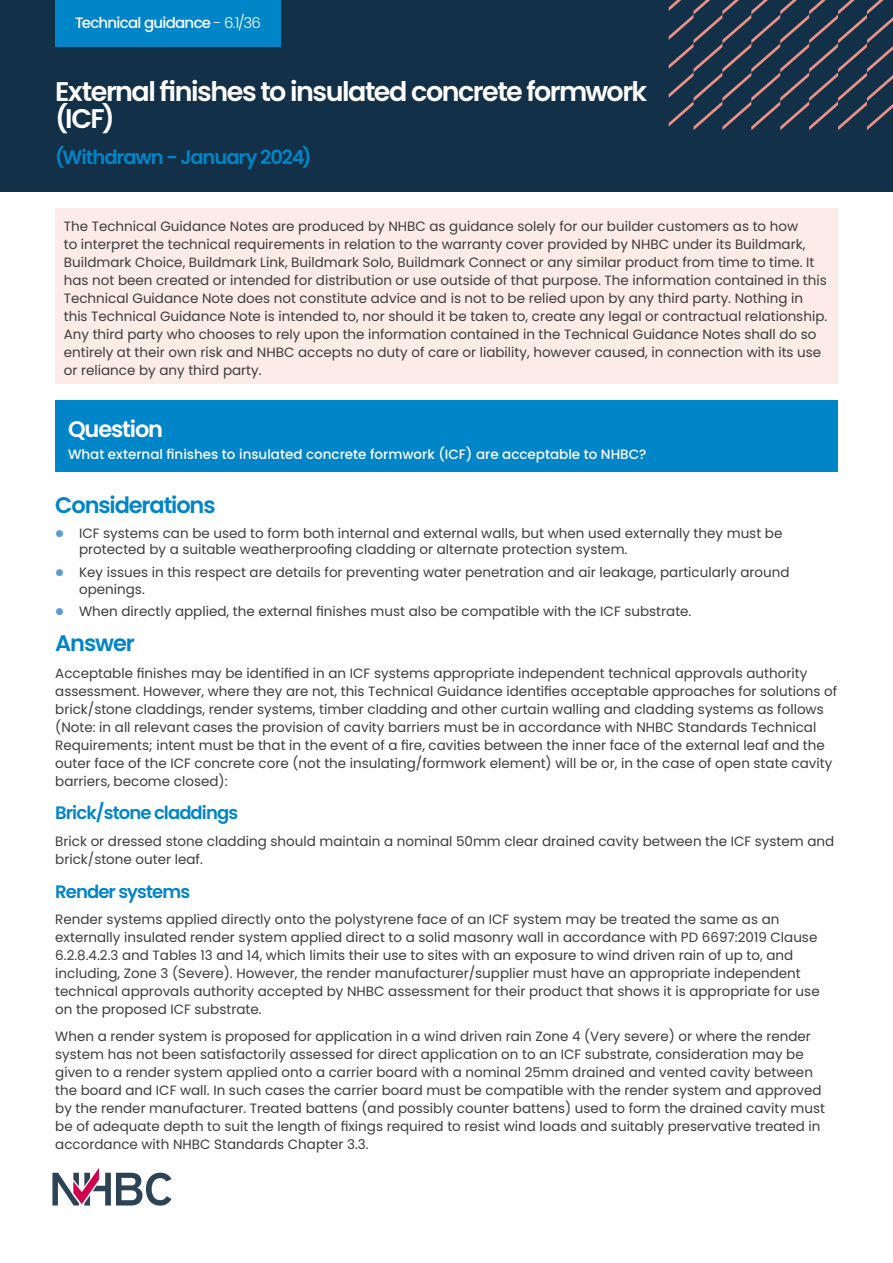
<style>
.page{position:relative;width:893px;height:1263px;background:#fff}
.page>*{position:absolute;margin:0;border:0;box-sizing:border-box;transform-origin:0 0}
.t1{font:600 27px/27px "Poppins";letter-spacing:-.055em;color:#fff}
.t2{font:600 22.5px "Poppins";letter-spacing:-.05em;color:#0085c8}
.t3{font:600 22.5px "Poppins";letter-spacing:-.05em;color:#fff}
.t4{font:600 19.5px "Poppins";letter-spacing:-.055em;color:#0085c8}
.t5{font:600 18px "Poppins";letter-spacing:-.05em;color:#0085c8}
.t6{font:500 15px "Poppins";letter-spacing:-.05em;color:#fff}
.t7{font:13.5px/18px "Poppins";color:#3c3c3b}
.t8{font:500 13.5px "Poppins";color:#fff}
.s1{font-weight:300}
</style>
<div class="page">
<div style="left:0;top:0;width:893px;height:191px;background:#123047"></div>
<svg style="left:52px;top:1168px;width:119px;height:37px"></svg>
<svg style="left:669px;top:0;width:224px;height:130px"></svg>
<div style="left:55px;top:208px;width:783px;height:176px;background:#fcebe7"></div>
<div style="left:55px;top:401px;width:783px;height:71px;background:#0085c8"></div>
<div style="left:55px;top:0;width:226px;height:46px;background:#0085c8"></div>
<p class="t6" style="left:75px;top:14px;width:187px">Technical guidance <span class="s1">- 6.1/36</span></p>
<h1 class="t1" style="left:55px;top:79px;width:593px">External finishes to insulated concrete formwork (ICF)</h1>
<h3 class="t4" style="left:55px;top:146px;width:258px">(Withdrawn - January 2024)</h3>
<p class="t7" style="left:64px;top:217px;width:765px">The Technical Guidance Notes are produced by NHBC as guidance solely for our builder customers as to how<br>to interpret the technical requirements in relation to the warranty cover provided by NHBC under its Buildmark, Buildmark Choice, Buildmark Link, Buildmark Solo, Buildmark Connect or any similar product from time to time. It has not been created or intended for distribution or use outside of that purpose. The information contained in this Technical Guidance Note does not constitute advice and is not to be relied upon by any third party. Nothing in this Technical Guidance Note is intended to, nor should it be taken to, create any legal or contractual relationship.<br>Any third party who chooses to rely upon the information contained in the Technical Guidance Notes shall do so entirely at their own risk and NHBC accepts no duty of care or liability, however caused, in connection with its use or reliance by any third party.</p>
<h2 class="t3" style="left:68px;top:416px;width:97px">Question</h2>
<p class="t8" style="left:68px;top:447px;width:580px">What external finishes to insulated concrete formwork (ICF) are acceptable to NHBC?</p>
<h2 class="t2" style="left:55px;top:492px;width:162px">Considerations</h2>
<p class="t7" style="left:79px;top:525px;width:705px;line-height:16.5px">ICF systems can be used to form both internal and external walls, but when used externally they must be protected by a suitable weatherproofing cladding or alternate protection system.</p>
<p class="t7" style="left:79px;top:564px;width:712px;line-height:16.5px">Key issues in this respect are details for preventing water penetration and air leakage, particularly around openings.</p>
<p class="t7" style="left:79px;top:603px;width:614px">When directly applied, the external finishes must also be compatible with the ICF substrate.</p>
<h2 class="t2" style="left:55px;top:630px;width:81px">Answer</h2>
<p class="t7" style="left:55px;top:664px;width:783px">Acceptable finishes may be identified in an ICF systems appropriate independent technical approvals authority assessment. However, where they are not, this Technical Guidance identifies acceptable approaches for solutions of brick/stone claddings, render systems, timber cladding and other curtain walling and cladding systems as follows (Note: in all relevant cases the provision of cavity barriers must be in accordance with NHBC Standards Technical Requirements; intent must be that in the event of a fire, cavities between the inner face of the external leaf and the outer face of the ICF concrete core (not the insulating/formwork element) will be or, in the case of open state cavity barriers, become closed):</p>
<h3 class="t5" style="left:55px;top:802px;width:184px">Brick/stone claddings</h3>
<p class="t7" style="left:55px;top:832px;width:780px">Brick or dressed stone cladding should maintain a nominal 50mm clear drained cavity between the ICF system and brick/stone outer leaf.</p>
<h3 class="t5" style="left:55px;top:881px;width:136px">Render systems</h3>
<p class="t7" style="left:55px;top:910px;width:766px">Render systems applied directly onto the polystyrene face of an ICF system may be treated the same as an externally insulated render system applied direct to a solid masonry wall in accordance with PD 6697:2019 Clause 6.2.8.4.2.3 and Tables 13 and 14, which limits their use to sites with an exposure to wind driven rain of up to, and including, Zone 3 (Severe). However, the render manufacturer/supplier must have an appropriate independent technical approvals authority accepted by NHBC assessment for their product that shows it is appropriate for use on the proposed ICF substrate.</p>
<p class="t7" style="left:55px;top:1027px;width:771px">When a render system is proposed for application in a wind driven rain Zone 4 (Very severe) or where the render system has not been satisfactorily assessed for direct application on to an ICF substrate, consideration may be given to a render system applied onto a carrier board with a nominal 25mm drained and vented cavity between the board and ICF wall. In such cases the carrier board must be compatible with the render system and approved by the render manufacturer. Treated battens (and possibly counter battens) used to form the drained cavity must be of adequate depth to suit the length of fixings required to resist wind loads and suitably preservative treated in accordance with NHBC Standards Chapter 3.3.</p>
</div>
